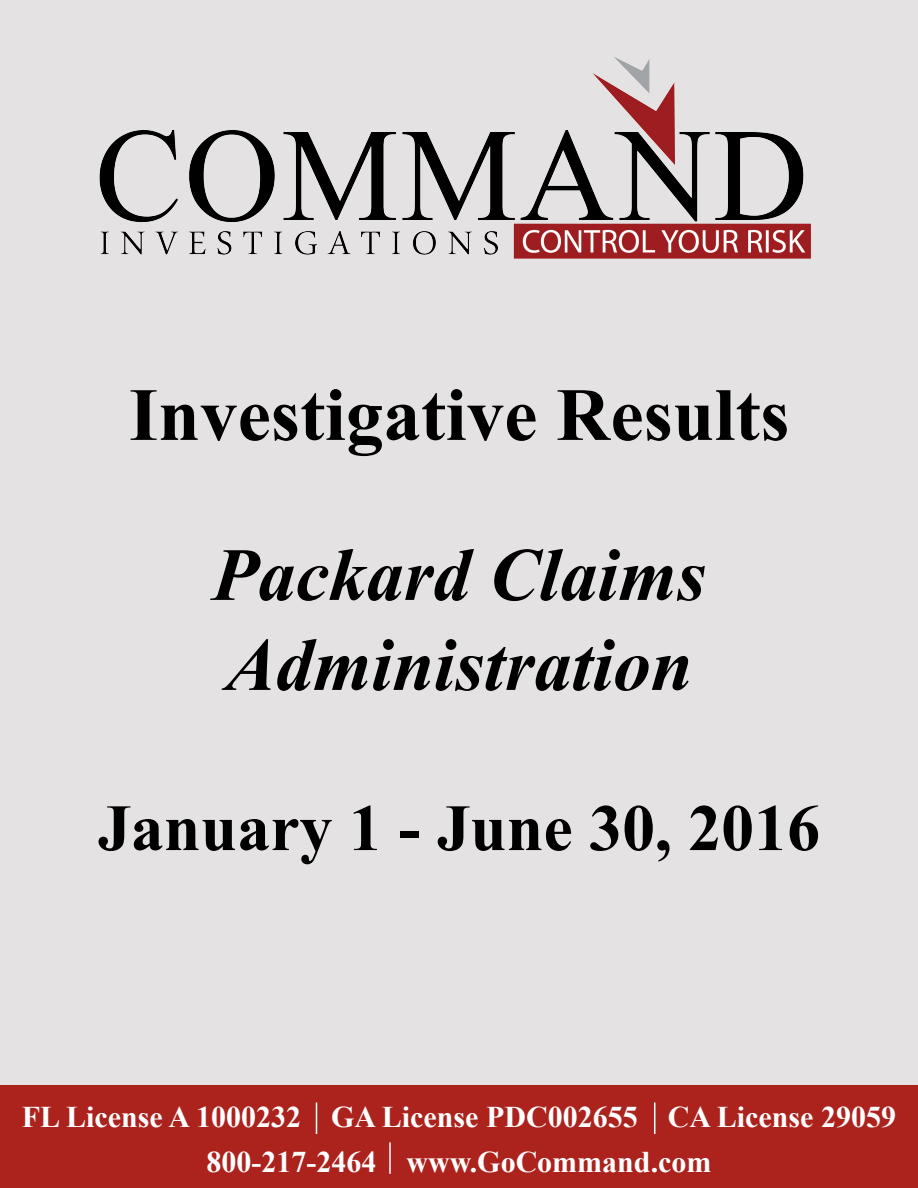
<style>
.page{position:relative;width:918px;height:1188px;background:#fff}
.page>*{position:absolute;margin:0;border:0;box-sizing:border-box;transform-origin:0 0}
.t1{font:italic 700 75px "Times New Roman";color:#000}
.t2{font:700 75px "Times New Roman";color:#000}
.t3{font:700 66px "Times New Roman";color:#000}
.t4{font:700 30px "Times New Roman";color:#fff}
</style>
<div class="page">
<div style="left:0;top:0;width:918px;height:1102px;background:#e5e2e3"></div>
<div style="left:0;top:1085px;width:918px;height:103px;background:#ac231e"></div>
<img style="left:99px;top:57px;width:712px;height:202px">
<hr style="left:316px;top:1102px;width:1px;height:32px;background:#fff">
<hr style="left:654px;top:1102px;width:2px;height:32px;background:#fff">
<hr style="left:389px;top:1142px;width:2px;height:32px;background:#fff">
<p class="t2" style="left:129px;top:363px;width:662px">Investigative Results</p>
<p class="t1" style="left:212px;top:523px;width:495px">Packard Claims</p>
<p class="t1" style="left:226px;top:613px;width:468px">Administration</p>
<p class="t3" style="left:98px;top:782px;width:724px">January 1 - June 30, 2016</p>
<p class="t4" style="left:22px;top:1096px;width:876px">FL License A 1000232 GA License PDC002655 CA License 29059</p>
<p class="t4" style="left:207px;top:1141px;width:506px">800-217-2464 www.GoCommand.com</p>
</div>
